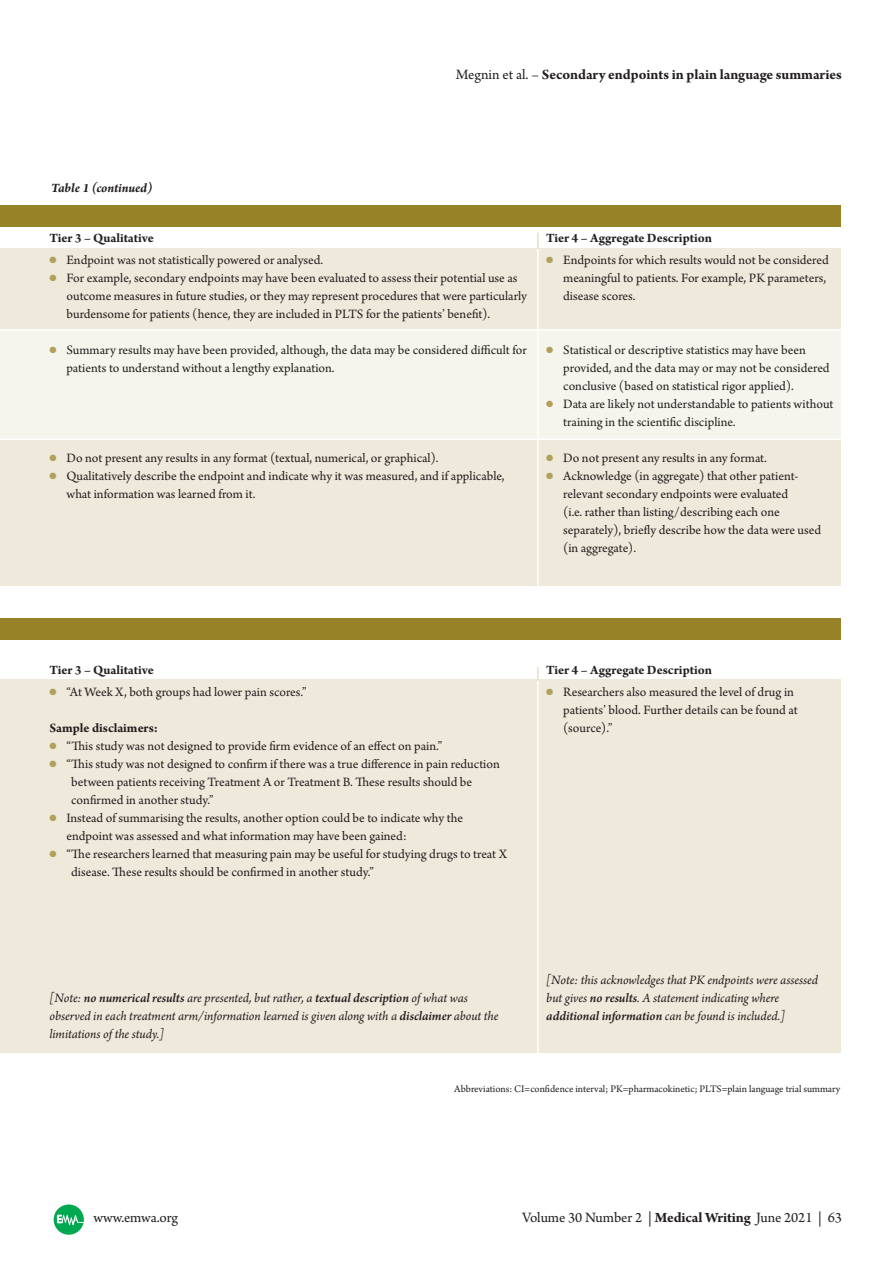
<style>
.page{position:relative;width:893px;height:1263px;background:#fff}
.page>*{position:absolute;margin:0;border:0;box-sizing:border-box;transform-origin:0 0}
.t1{font:700 15px "Arno Pro";color:#231f20}
.t2{font:15px "Arno Pro";letter-spacing:-.005em;color:#231f20}
.t3{font:13.5px/18px "Arno Pro";color:#231f20}
.t4{font:italic 13.5px/18px "Arno Pro";letter-spacing:-.005em;color:#231f20}
.t5{font:700 13.5px "Arno Pro";color:#231f20}
.t6{font:italic 700 13.5px "Arno Pro";letter-spacing:-.005em;color:#231f20}
.t7{font:10.5px "Arno Pro";color:#231f20}
.s1{font-weight:400}
.s2{color:#b19f5c}
.s3{font-weight:600}
.s4{font-weight:700}
</style>
<div class="page">
<div style="left:0;top:205px;width:840px;height:22px;background:#978228"></div>
<div style="left:0;top:618px;width:840px;height:21px;background:#978228"></div>
<svg style="left:54px;top:1204px;width:30px;height:31px"></svg>
<div style="left:0;top:249px;width:840px;height:337px;background:#eee9da"></div>
<div style="left:0;top:679px;width:840px;height:374px;background:#eee9da"></div>
<div style="left:0;top:330px;width:840px;height:108px;background:#f6f5ed"></div>
<hr style="left:0;top:329px;width:849px;height:2px;background:#fff">
<hr style="left:0;top:439px;width:849px;height:1px;background:#fff">
<hr style="left:537px;top:249px;width:2px;height:362px;background:#fff">
<svg style="left:537px;top:233px;width:2px;height:16px"></svg>
<hr style="left:537px;top:674px;width:2px;height:383px;background:#fff">
<svg style="left:537px;top:667px;width:2px;height:14px"></svg>
<p class="t6" style="left:51px;top:183px;width:103px">Table 1 (continued)</p>
<p class="t1" style="left:456px;top:69px;width:388px"><span class="s1">Megnin et al. –</span> Secondary endpoints in plain language summaries</p>
<p class="t5" style="left:50px;top:233px;width:106px">Tier 3 – Qualitative</p>
<p class="t3" style="left:50px;top:252px;width:275px"><span class="s2">●</span> Endpoint was not statistically powered or analysed.</p>
<p class="t3" style="left:67px;top:270px;width:462px;text-indent:-17px"><span class="s2">●</span> For example, secondary endpoints may have been evaluated to assess their potential use as outcome measures in future studies, or they may represent procedures that were particularly burdensome for patients (hence, they are included in PLTS for the patients’ benefit).</p>
<p class="t3" style="left:67px;top:342px;width:462px;text-indent:-17px"><span class="s2">●</span> Summary results may have been provided, although, the data may be considered difficult for patients to understand without a lengthy explanation.</p>
<p class="t3" style="left:50px;top:450px;width:391px"><span class="s2">●</span> Do not present any results in any format (textual, numerical, or graphical).</p>
<p class="t3" style="left:67px;top:468px;width:440px;text-indent:-17px"><span class="s2">●</span> Qualitatively describe the endpoint and indicate why it was measured, and if applicable, what information was learned from it.</p>
<p class="t5" style="left:546px;top:233px;width:167px">Tier 4 – Aggregate Description</p>
<p class="t3" style="left:563px;top:252px;width:267px;text-indent:-17px"><span class="s2">●</span> Endpoints for which results would not be considered meaningful to patients. For example, PK parameters, disease scores.</p>
<p class="t3" style="left:563px;top:342px;width:268px;text-indent:-17px"><span class="s2">●</span> Statistical or descriptive statistics may have been provided, and the data may or may not be considered conclusive (based on statistical rigor applied).</p>
<p class="t3" style="left:563px;top:396px;width:272px;text-indent:-17px"><span class="s2">●</span> Data are likely not understandable to patients without training in the scientific discipline.</p>
<p class="t3" style="left:546px;top:450px;width:222px"><span class="s2">●</span> Do not present any results in any format.</p>
<p class="t3" style="left:563px;top:468px;width:259px;text-indent:-17px"><span class="s2">●</span> Acknowledge (in aggregate) that other patient&shy;relevant secondary endpoints were evaluated<br>(i.e. rather than listing/describing each one separately), briefly describe how the data were used (in aggregate).</p>
<p class="t5" style="left:50px;top:665px;width:106px">Tier 3 – Qualitative</p>
<p class="t3" style="left:50px;top:684px;width:259px"><span class="s2">●</span> “At Week X, both groups had lower pain scores.”</p>
<p class="t5" style="left:50px;top:723px;width:110px">Sample disclaimers:</p>
<p class="t3" style="left:50px;top:738px;width:394px"><span class="s2">●</span> “This study was not designed to provide firm evidence of an effect on pain.”</p>
<p class="t3" style="left:71px;top:756px;width:430px;text-indent:-22px"><span class="s2">●</span> “This study was not designed to confirm if there was a true difference in pain reduction between patients receiving Treatment A or Treatment B. These results should be confirmed in another study.”</p>
<p class="t3" style="left:67px;top:810px;width:398px;text-indent:-17px"><span class="s2">●</span> Instead of summarising the results, another option could be to indicate why the endpoint was assessed and what information may have been gained:</p>
<p class="t3" style="left:71px;top:846px;width:437px;text-indent:-22px"><span class="s2">●</span> “The researchers learned that measuring pain may be useful for studying drugs to treat X disease. These results should be confirmed in another study.”</p>
<p class="t4" style="left:50px;top:990px;width:451px">[Note: <span class="s3">no numerical results</span> are presented, but rather, a <span class="s3">textual description</span> of what was observed in each treatment arm/information learned is given along with a <span class="s3">disclaimer</span> about the limitations of the study.]</p>
<p class="t5" style="left:546px;top:665px;width:167px">Tier 4 – Aggregate Description</p>
<p class="t3" style="left:563px;top:684px;width:236px;text-indent:-17px"><span class="s2">●</span> Researchers also measured the level of drug in patients’ blood. Further details can be found at (source).”</p>
<p class="t4" style="left:546px;top:972px;width:273px">[Note: this acknowledges that PK endpoints were assessed but gives <span class="s3">no results</span>. A statement indicating where <span class="s3">additional information</span> can be found is included.]</p>
<p class="t7" style="left:454px;top:1085px;width:388px">Abbreviations: CI=confidence interval; PK=pharmacokinetic; PLTS=plain language trial summary</p>
<p class="t2" style="left:93px;top:1212px;width:86px">www.emwa.org</p>
<p class="t2" style="left:522px;top:1212px;width:321px">Volume 30 Number 2 | <span class="s4">Medical Writing</span> June 2021 | 63</p>
</div>
